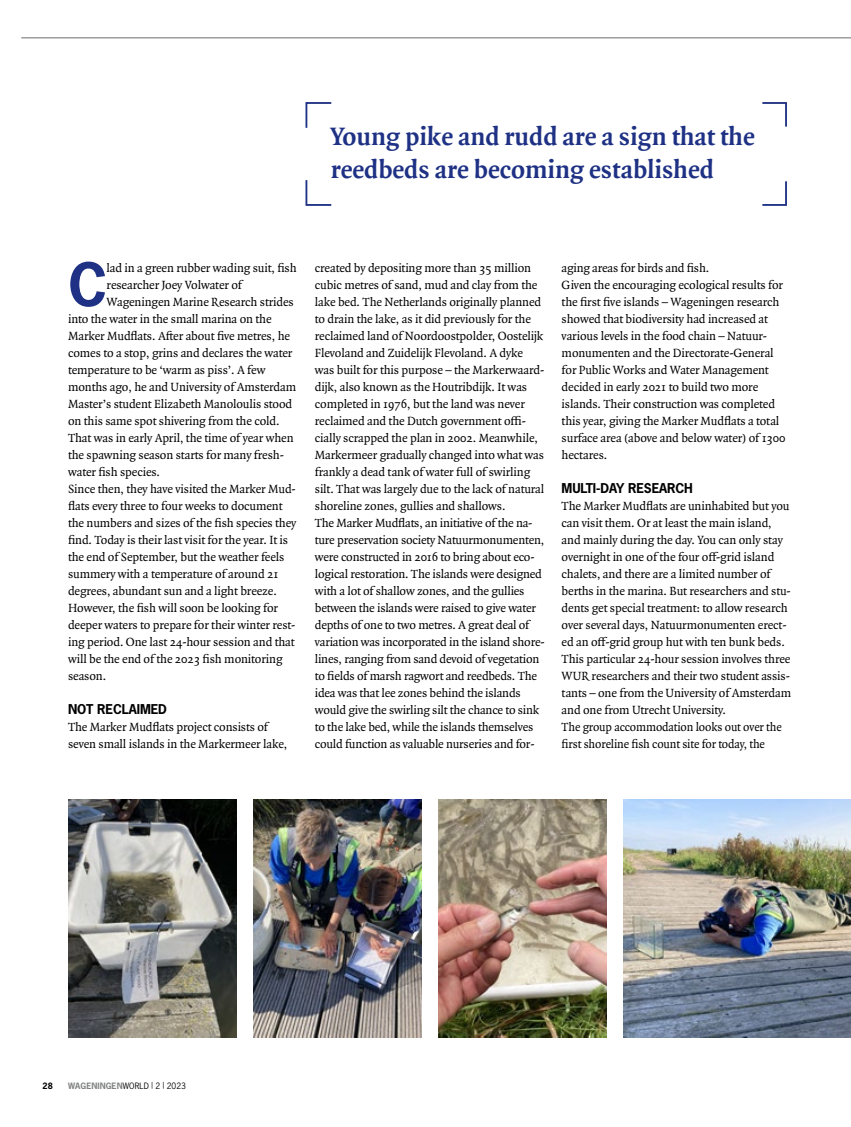
<style>
.page{position:relative;width:851px;height:1127px;background:#fff}
.page>*{position:absolute;margin:0;border:0;box-sizing:border-box;transform-origin:0 0}
.Body___Initiaal_Bold_UK_P{font:700 56.4px "News Gothic Std";color:#1e3184}
.Streamer_A{font:700 27px/33px "Quadraat OT";color:#1e3184}
.Body_UK_P{font:12.75px/17px "Quadraat OT";letter-spacing:-.01em;color:#000}
.Body___Initiaal_Bold_UK_P-2{font:12.75px "Quadraat OT";letter-spacing:-.01em;color:#000}
.Body_UK_P-2{font:12.75px/17px "Quadraat OT";letter-spacing:-.01em;color:#000;scale:.96 1}
.Tussenkop_H2{font:700 12.75px "News Gothic Std";letter-spacing:-.01em;color:#000}
.t1{font:700 8.25px "News Gothic Std";letter-spacing:.01em;color:#818383}
.t2{font:700 8.25px "News Gothic Std";color:#000}
.s1{font-weight:400;color:#000}
</style>
<div class="page">
<img style="left:253px;top:799px;width:168px;height:238px">
<img style="left:623px;top:799px;width:227px;height:238px">
<img style="left:68px;top:799px;width:168px;height:238px">
<img style="left:438px;top:799px;width:168px;height:238px">
<svg style="left:21px;top:37px;width:829px;height:2px;background:#b3b4b4"></svg>
<svg style="left:305px;top:180px;width:27px;height:26px"></svg>
<svg style="left:305px;top:102px;width:27px;height:26px"></svg>
<svg style="left:762px;top:102px;width:25px;height:25px"></svg>
<svg style="left:762px;top:181px;width:25px;height:25px"></svg>
<p class="Streamer_A" style="left:330px;top:120px;width:425px">Young pike and rudd are a sign that the reedbeds are becoming established</p>
<p class="Body___Initiaal_Bold_UK_P" style="left:68px;top:247px;width:41px">C</p>
<p class="Body___Initiaal_Bold_UK_P-2" style="left:107px;top:261px;width:191px">lad in a green rubber wading suit, fish</p>
<p class="Body___Initiaal_Bold_UK_P-2" style="left:107px;top:278px;width:137px">researcher Joey Volwater of</p>
<p class="Body___Initiaal_Bold_UK_P-2" style="left:107px;top:295px;width:188px">Wageningen Marine Research strides</p>
<p class="Body___Initiaal_Bold_UK_P-2" style="left:68px;top:312px;width:205px">into the water in the small marina on the</p>
<p class="Body___Initiaal_Bold_UK_P-2" style="left:68px;top:329px;width:223px">Marker Mudflats. After about five metres, he</p>
<p class="Body___Initiaal_Bold_UK_P-2" style="left:68px;top:346px;width:226px">comes to a stop, grins and declares the water</p>
<p class="Body___Initiaal_Bold_UK_P-2" style="left:68px;top:363px;width:199px">temperature to be ‘warm as piss’. A few</p>
<p class="Body___Initiaal_Bold_UK_P-2" style="left:68px;top:380px;width:229px">months ago, he and University of Amsterdam</p>
<p class="Body___Initiaal_Bold_UK_P-2" style="left:68px;top:397px;width:225px">Master’s student Elizabeth Manoloulis stood</p>
<p class="Body___Initiaal_Bold_UK_P-2" style="left:68px;top:414px;width:213px">on this same spot shivering from the cold.</p>
<p class="Body___Initiaal_Bold_UK_P-2" style="left:68px;top:431px;width:227px">That was in early April, the time of year when</p>
<p class="Body___Initiaal_Bold_UK_P-2" style="left:68px;top:448px;width:217px">the spawning season starts for many fresh-</p>
<p class="Body___Initiaal_Bold_UK_P-2" style="left:68px;top:465px;width:94px">water fish species.</p>
<p class="Body_UK_P" style="left:68px;top:481px;width:230px">Since then, they have visited the Marker Mud&shy;flats every three to four weeks to document the numbers and sizes of the fish species they find. Today is their last visit for the year. It is the end of September, but the weather feels summery with a temperature of around 21 degrees, abundant sun and a light breeze.<br>However, the fish will soon be looking for deeper waters to prepare for their winter rest&shy;ing period. One last 24-hour session and that will be the end of the 2023 fish monitoring season.</p>
<h2 class="Tussenkop_H2" style="left:68px;top:701px;width:100px">NOT RECLAIMED</h2>
<p class="Body_UK_P" style="left:68px;top:719px;width:221px">The Marker Mudflats project consists of seven small islands in the Markermeer lake,</p>
<p class="Body_UK_P" style="left:315px;top:260px;width:231px">created by depositing more than 35 million cubic metres of sand, mud and clay from the lake bed. The Netherlands originally planned to drain the lake, as it did previously for the reclaimed land of Noordoostpolder, Oostelijk Flevoland and Zuidelijk Flevoland. A dyke was built for this purpose – the Markerwaard&shy;dijk, also known as the Houtribdijk. It was completed in 1976, but the land was never reclaimed and the Dutch government offi&shy;cially scrapped the plan in 2002. Meanwhile, Markermeer gradually changed into what was frankly a dead tank of water full of swirling silt. That was largely due to the lack of natural shoreline zones, gullies and shallows.</p>
<p class="Body_UK_P" style="left:315px;top:515px;width:231px">The Marker Mudflats, an initiative of the na&shy;ture preservation society Natuurmonumenten, were constructed in 2016 to bring about eco&shy;logical restoration. The islands were designed with a lot of shallow zones, and the gullies between the islands were raised to give water depths of one to two metres. A great deal of variation was incorporated in the island shore&shy;lines, ranging from sand devoid of vegetation to fields of marsh ragwort and reedbeds. The idea was that lee zones behind the islands would give the swirling silt the chance to sink to the lake bed, while the islands themselves could function as valuable nurseries and for-</p>
<p class="Body_UK_P" style="left:561px;top:260px;width:149px">aging areas for birds and fish.</p>
<p class="Body_UK_P" style="left:561px;top:277px;width:225px">Given the encouraging ecological results for the first five islands – Wageningen research showed that biodiversity had increased at various levels in the food chain – Natuur&shy;monumenten and the Directorate-General for Public Works and Water Management decided in early 2021 to build two more islands. Their construction was completed this year, giving the Marker Mudflats a total surface area (above and below water) of 1300 hectares.</p>
<h2 class="Tussenkop_H2" style="left:561px;top:480px;width:133px">MULTI-DAY RESEARCH</h2>
<p class="Body_UK_P" style="left:561px;top:498px;width:231px">The Marker Mudflats are uninhabited but you can visit them. Or at least the main island, and mainly during the day. You can only stay overnight in one of the four off-grid island chalets, and there are a limited number of berths in the marina. But researchers and stu&shy;dents get special treatment: to allow research over several days, Natuurmonumenten erect&shy;ed an off-grid group hut with ten bunk beds.<br>This particular 24-hour session involves three WUR researchers and their two student assis&shy;tants – one from the University of Amsterdam and one from Utrecht University.</p>
<p class="Body_UK_P-2" style="left:561px;top:719px;width:231px">The group accommodation looks out over the first shoreline fish count site for today, the</p>
<p class="t2" style="left:43px;top:1080px;width:12px">28</p>
<p class="t1" style="left:68px;top:1080px;width:119px">WAGENINGEN<span class="s1">WORLD</span> <sup>|</sup> <span class="s1">2</span> <sup>|</sup> <span class="s1">2023</span></p>
</div>
